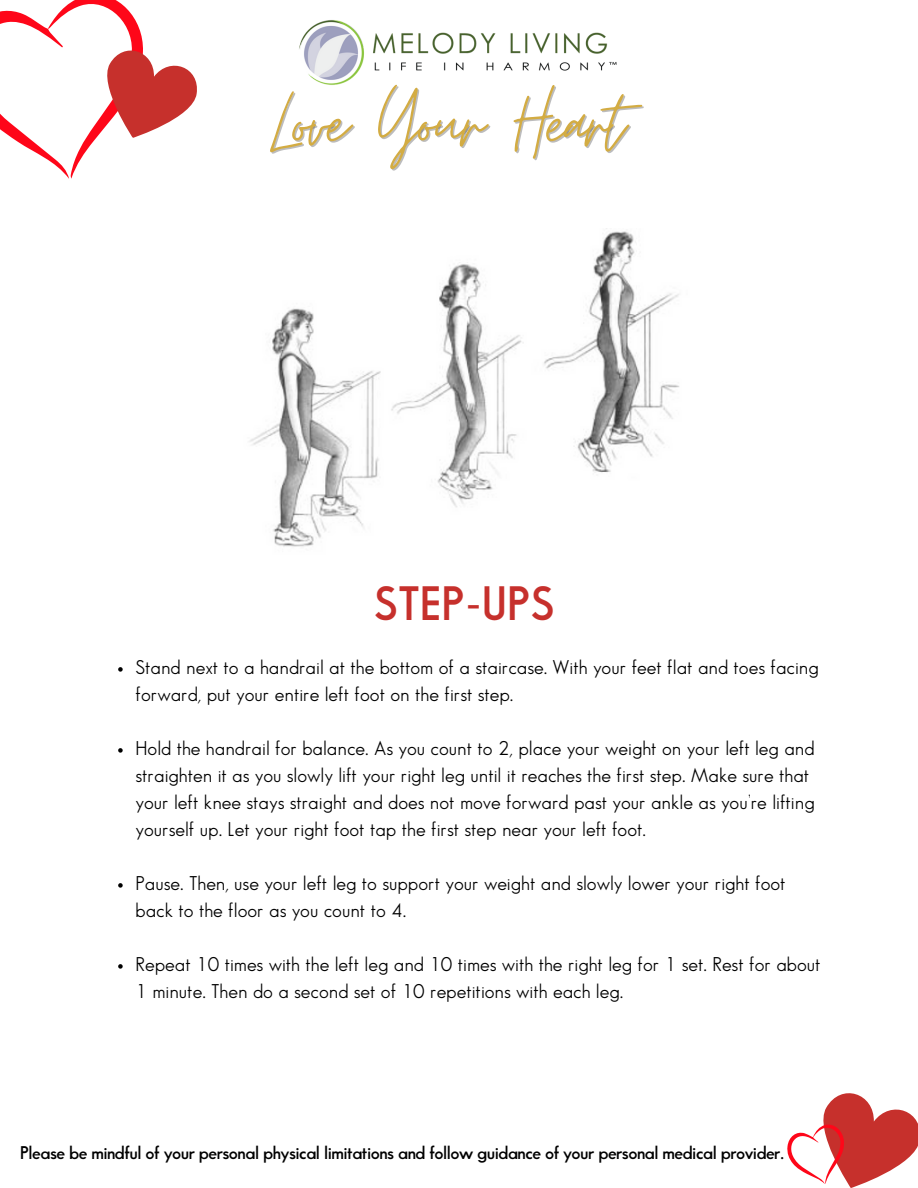
<style>
.page{position:relative;width:918px;height:1188px;background:#fff}
.page>*{position:absolute;margin:0;border:0;box-sizing:border-box;transform-origin:0 0}
.t1{font:92.4px "Moon Time";letter-spacing:-.03em;color:#d3ac43}
.t2{font:600 47.25px "Sans Serif FLF";color:#c6302c}
.t3{font:19.5px/27px "Sans Serif Book FLF";color:#000}
.t4{font:600 18px "Sans Serif FLF";letter-spacing:-.03em;color:#000}
</style>
<div class="page">
<svg style="left:787px;top:1093px;width:131px;height:95px"></svg>
<svg style="left:0;top:0;width:197px;height:179px"></svg>
<img style="left:299px;top:20px;width:318px;height:65px">
<img style="left:249px;top:228px;width:430px;height:319px">
<svg style="left:118px;top:667px;width:5px;height:5px"></svg>
<svg style="left:118px;top:748px;width:5px;height:5px"></svg>
<svg style="left:118px;top:883px;width:5px;height:5px"></svg>
<svg style="left:118px;top:964px;width:5px;height:5px"></svg>
<p class="t1" style="left:270px;top:67px;width:356px">Love Your Heart</p>
<p class="t2" style="left:374px;top:584px;width:182px">STEP-UPS</p>
<h1 class="t3" style="left:136px;top:655px;width:685px">Stand next to a handrail at the bottom of a staircase. With your feet flat and toes facing forward, put your entire left foot on the first step.</h1>
<p class="t3" style="left:136px;top:736px;width:681px">Hold the handrail for balance. As you count to 2, place your weight on your left leg and straighten it as you slowly lift your right leg until it reaches the first step. Make sure that your left knee stays straight and does not move forward past your ankle as you’re lifting yourself up. Let your right foot tap the first step near your left foot.</p>
<h2 class="t3" style="left:136px;top:871px;width:652px">Pause. Then, use your left leg to support your weight and slowly lower your right foot back to the floor as you count to 4.</h2>
<p class="t3" style="left:136px;top:952px;width:686px">Repeat 10 times with the left leg and 10 times with the right leg for 1 set. Rest for about<br>1 minute. Then do a second set of 10 repetitions with each leg.</p>
<p class="t4" style="left:20px;top:1146px;width:765px">Please be mindful of your personal physical limitations and follow guidance of your personal medical provider.</p>
</div>
